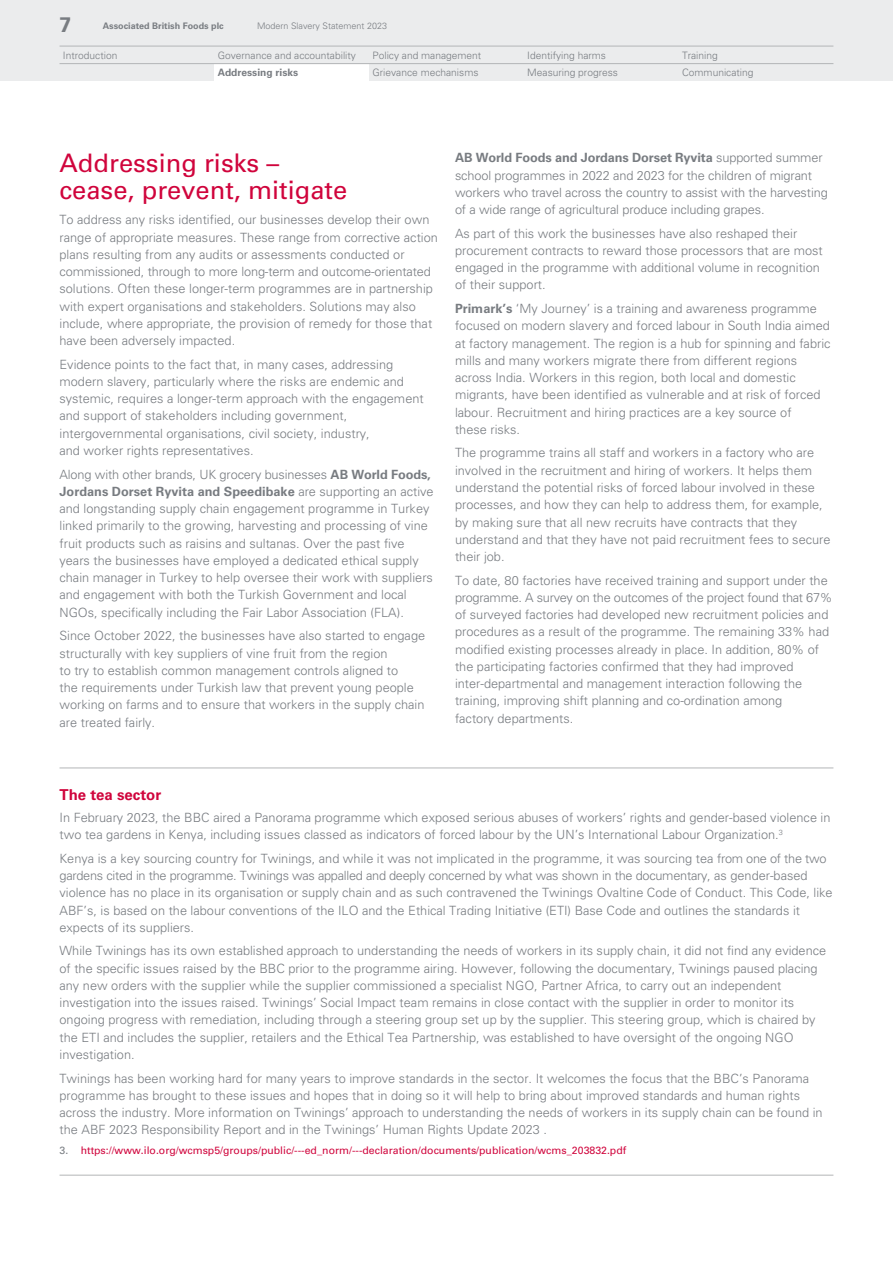
<style>
.page{position:relative;width:893px;height:1263px;background:#fff}
.page>*{position:absolute;margin:0;border:0;box-sizing:border-box;transform-origin:0 0}
.Heading{font:25.5px/27px "Univers LT Std";color:#d0043c}
.t1{font:700 21px "Univers LT Std";color:#787c81}
.Heading-1{font:700 15px "Univers LT Std";color:#d0043c}
.Bodytext{font:300 12.75px/17.2px "Univers LT Std";color:#787c81}
.t2{font:10.5px "Univers LT Std";color:#d0043c}
.t3{font:300 10.2px "Univers LT Std";color:#787c81}
.t4{font:700 10.2px "Univers LT Std";color:#787c81}
.t5{font:300 9px "Univers LT Std";color:#787c81}
.t6{font:700 9px "Univers LT Std";color:#787c81}
.s1{font-weight:700}
.s2{color:#787c81}
</style>
<div class="page">
<hr style="left:60px;top:767px;width:773px;height:1px;background:#b3b5b7">
<hr style="left:60px;top:1175px;width:773px;height:1px;background:#b3b5b7">
<div style="left:0;top:0;width:893px;height:81px;background:#ebeced"></div>
<div style="left:214px;top:64px;width:155px;height:17px;background:#fff"></div>
<hr style="left:60px;top:46px;width:773px;height:1px;background:#b3b5b7">
<hr style="left:60px;top:63px;width:773px;height:1px;background:#b3b5b7">
<h2 class="t1" style="left:60px;top:12px;width:13px">7</h2>
<p class="t6" style="left:103px;top:20px;width:123px">Associated British Foods plc</p>
<p class="t5" style="left:257px;top:20px;width:132px">Modern Slavery Statement 2023</p>
<p class="t4" style="left:218px;top:67px;width:82px">Addressing risks</p>
<p class="t3" style="left:372px;top:66px;width:107px">Grievance mechanisms</p>
<p class="t3" style="left:527px;top:66px;width:92px">Measuring progress</p>
<p class="t3" style="left:682px;top:66px;width:73px">Communicating</p>
<p class="t3" style="left:63px;top:49px;width:56px">Introduction</p>
<p class="t3" style="left:218px;top:49px;width:140px">Governance and accountability</p>
<p class="t3" style="left:372px;top:49px;width:110px">Policy and management</p>
<p class="t3" style="left:527px;top:49px;width:80px">Identifying harms</p>
<p class="t3" style="left:682px;top:49px;width:37px">Training</p>
<p class="Heading" style="left:60px;top:149px;width:289px">Addressing risks – cease, prevent, mitigate</p>
<p class="Bodytext" style="left:60px;top:211px;width:380px">To address any risks identified, our businesses develop their own range of appropriate measures. These range from corrective action plans resulting from any audits or assessments conducted or commissioned, through to more long-term and outcome-orientated solutions. Often these longer‑term programmes are in partnership with expert organisations and stakeholders. Solutions may also include, where appropriate, the provision of remedy for those that have been adversely impacted.</p>
<p class="Bodytext" style="left:60px;top:356px;width:366px">Evidence points to the fact that, in many cases, addressing modern slavery, particularly where the risks are endemic and systemic, requires a longer-term approach with the engagement and support of stakeholders including government, intergovernmental organisations, civil society, industry,<br>and worker rights representatives.</p>
<p class="Bodytext" style="left:60px;top:465px;width:376px">Along with other brands, UK grocery businesses <span class="s1">AB World Foods, Jordans Dorset Ryvita and Speedibake</span> are supporting an active and longstanding supply chain engagement programme in Turkey linked primarily to the growing, harvesting and processing of vine fruit products such as raisins and sultanas. Over the past five years the businesses have employed a dedicated ethical supply chain manager in Turkey to help oversee their work with suppliers and engagement with both the Turkish Government and local NGOs, specifically including the Fair Labor Association (FLA).</p>
<p class="Bodytext" style="left:60px;top:627px;width:367px">Since October 2022, the businesses have also started to engage structurally with key suppliers of vine fruit from the region<br>to try to establish common management controls aligned to<br>the requirements under Turkish law that prevent young people working on farms and to ensure that workers in the supply chain are treated fairly.</p>
<p class="Bodytext" style="left:455px;top:149px;width:374px"><span class="s1">AB World Foods and Jordans Dorset Ryvita</span> supported summer school programmes in 2022 and 2023 for the children of migrant workers who travel across the country to assist with the harvesting of a wide range of agricultural produce including grapes.</p>
<p class="Bodytext" style="left:455px;top:225px;width:369px">As part of this work the businesses have also reshaped their procurement contracts to reward those processors that are most engaged in the programme with additional volume in recognition of their support.</p>
<p class="Bodytext" style="left:455px;top:300px;width:377px"><span class="s1">Primark’s</span> ‘My Journey’ is a training and awareness programme focused on modern slavery and forced labour in South India aimed at factory management. The region is a hub for spinning and fabric mills and many workers migrate there from different regions across India. Workers in this region, both local and domestic migrants, have been identified as vulnerable and at risk of forced labour. Recruitment and hiring practices are a key source of<br>these risks.</p>
<p class="Bodytext" style="left:455px;top:444px;width:377px">The programme trains all staff and workers in a factory who are involved in the recruitment and hiring of workers. It helps them understand the potential risks of forced labour involved in these processes, and how they can help to address them, for example, by making sure that all new recruits have contracts that they understand and that they have not paid recruitment fees to secure their job.</p>
<p class="Bodytext" style="left:455px;top:571px;width:379px">To date, 80 factories have received training and support under the programme. A survey on the outcomes of the project found that 67% of surveyed factories had developed new recruitment policies and procedures as a result of the programme. The remaining 33% had modified existing processes already in place. In addition, 80% of the participating factories confirmed that they had improved inter-departmental and management interaction following the training, improving shift planning and co‑ordination among<br>factory departments.</p>
<p class="Heading-1" style="left:60px;top:786px;width:103px">The tea sector</p>
<p class="Bodytext" style="left:60px;top:809px;width:772px">In February 2023, the BBC aired a Panorama programme which exposed serious abuses of workers’ rights and gender-based violence in two tea gardens in Kenya, including issues classed as indicators of forced labour by the UN’s International Labour Organization.<sup>3</sup></p>
<p class="Bodytext" style="left:60px;top:850px;width:775px">Kenya is a key sourcing country for Twinings, and while it was not implicated in the programme, it was sourcing tea from one of the two gardens cited in the programme. Twinings was appalled and deeply concerned by what was shown in the documentary, as gender-based violence has no place in its organisation or supply chain and as such contravened the Twinings Ovaltine Code of Conduct. This Code, like ABF’s, is based on the labour conventions of the ILO and the Ethical Trading Initiative (ETI) Base Code and outlines the standards it expects of its suppliers.</p>
<p class="Bodytext" style="left:60px;top:942px;width:768px">While Twinings has its own established approach to understanding the needs of workers in its supply chain, it did not find any evidence of the specific issues raised by the BBC prior to the programme airing. However, following the documentary, Twinings paused placing any new orders with the supplier while the supplier commissioned a specialist NGO, Partner Africa, to carry out an independent investigation into the issues raised. Twinings’ Social Impact team remains in close contact with the supplier in order to monitor its ongoing progress with remediation, including through a steering group set up by the supplier. This steering group, which is chaired by the ETI and includes the supplier, retailers and the Ethical Tea Partnership, was established to have oversight of the ongoing NGO investigation.</p>
<p class="Bodytext" style="left:60px;top:1069px;width:765px">Twinings has been working hard for many years to improve standards in the sector. It welcomes the focus that the BBC’s Panorama programme has brought to these issues and hopes that in doing so it will help to bring about improved standards and human rights across the industry. More information on Twinings’ approach to understanding the needs of workers in its supply chain can be found in the ABF 2023 Responsibility Report and in the Twinings’ Human Rights Update 2023 .</p>
<p class="t2" style="left:60px;top:1143px;width:568px"><span class="s2">3.</span> https://www.ilo.org/wcmsp5/groups/public/---ed_norm/---declaration/documents/publication/wcms_203832.pdf</p>
</div>
